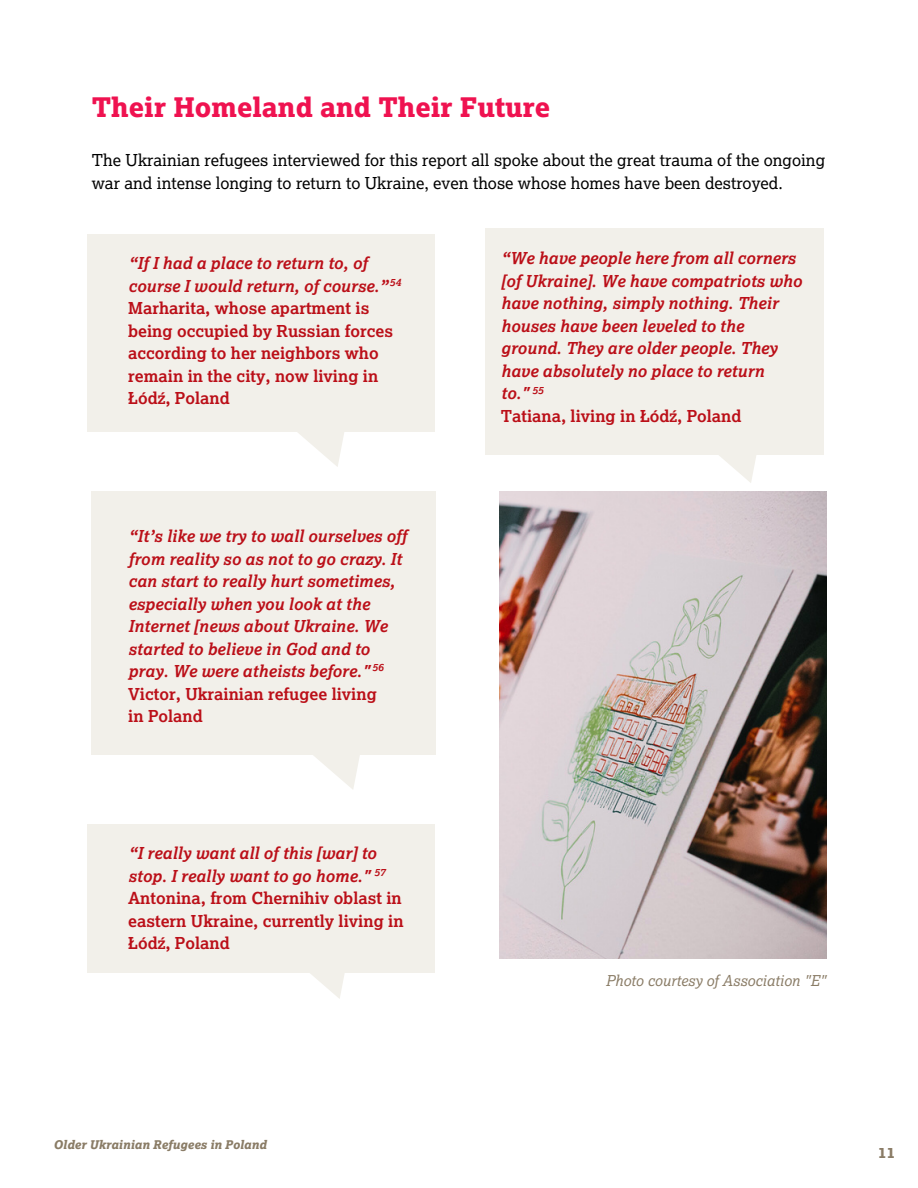
<style>
.page{position:relative;width:918px;height:1188px;background:#fff}
.page>*{position:absolute;margin:0;border:0;box-sizing:border-box;transform-origin:0 0}
.t1{font:27px "Lexia X Bold";color:#ef1250}
.t2{font:italic 700 16.5px/22.5px "Lexia";color:#bb0f18}
.t3{font:700 16.5px/22.5px "Lexia";color:#bb0f18;text-align:justify}
.t4{font:16.5px/22.5px "Lexia";color:#000}
.t5{font:italic 15px "Lexia";color:#8a7c66}
.t6{font:15px "Lexia X Bold";color:#8a7c66}
.t7{font:italic 12px "Lexia X Bold";color:#8a7c66}
.t8{font:italic 700 10.5px "Lexia";color:#bb0f18}
</style>
<div class="page">
<svg style="left:298px;top:432px;width:46px;height:35px"></svg>
<div style="left:88px;top:234px;width:347px;height:198px;background:#f2f0ea"></div>
<svg style="left:719px;top:455px;width:37px;height:28px"></svg>
<div style="left:485px;top:229px;width:339px;height:226px;background:#f2f0ea"></div>
<svg style="left:313px;top:755px;width:47px;height:34px"></svg>
<div style="left:92px;top:491px;width:344px;height:264px;background:#f2f0ea"></div>
<svg style="left:310px;top:973px;width:35px;height:26px"></svg>
<div style="left:88px;top:824px;width:347px;height:149px;background:#f2f0ea"></div>
<img style="left:499px;top:491px;width:327px;height:467px">
<p class="t1" style="left:92px;top:91px;width:460px">Their Homeland and Their Future</p>
<p class="t4" style="left:92px;top:149px;width:735px">The Ukrainian refugees interviewed for this report all spoke about the great trauma of the ongoing war and intense longing to return to Ukraine, even those whose homes have been destroyed.</p>
<p class="t2" style="left:128px;top:252px;width:261px">“If I had a place to return to, of course I would return, of course.”</p>
<p class="t3" style="left:128px;top:297px;width:243px">Marharita, whose apartment is</p>
<p class="t3" style="left:128px;top:320px;width:266px;text-align:left">being occupied by Russian forces according to her neighbors who remain in the city, now living in</p>
<p class="t3" style="left:128px;top:387px;width:103px">Łódź, Poland</p>
<p class="t8" style="left:390px;top:276px;width:13px">54</p>
<p class="t2" style="left:128px;top:525px;width:280px">“It’s like we try to wall ourselves off from reality so as not to go crazy. It can start to really hurt sometimes, especially when you look at the Internet [news about Ukraine. We started to believe in God and to pray. We were atheists before."</p>
<p class="t3" style="left:128px;top:683px;width:250px">Victor, Ukrainian refugee living</p>
<p class="t3" style="left:128px;top:705px;width:76px">in Poland</p>
<p class="t8" style="left:372px;top:661px;width:13px">56</p>
<p class="t2" style="left:128px;top:842px;width:250px">“I really want all of this [war] to stop. I really want to go home."</p>
<p class="t3" style="left:128px;top:887px;width:277px">Antonina, from Chernihiv oblast in eastern Ukraine, currently living in Łódź, Poland</p>
<p class="t8" style="left:374px;top:866px;width:13px">57</p>
<p class="t2" style="left:501px;top:247px;width:303px">“We have people here from all corners [of Ukraine]. We have compatriots who have nothing, simply nothing. Their houses have been leveled to the ground. They are older people. They have absolutely no place to return</p>
<p class="t2" style="left:501px;top:382px;width:30px">to."</p>
<p class="t3" style="left:501px;top:405px;width:242px">Tatiana, living in Łódź, Poland</p>
<p class="t8" style="left:532px;top:384px;width:13px">55</p>
<p class="t5" style="left:606px;top:971px;width:222px">Photo courtesy of Association "E"</p>
<p class="t7" style="left:54px;top:1137px;width:215px">Older Ukrainian Refugees in Poland</p>
<p class="t6" style="left:878px;top:1144px;width:19px">11</p>
</div>
